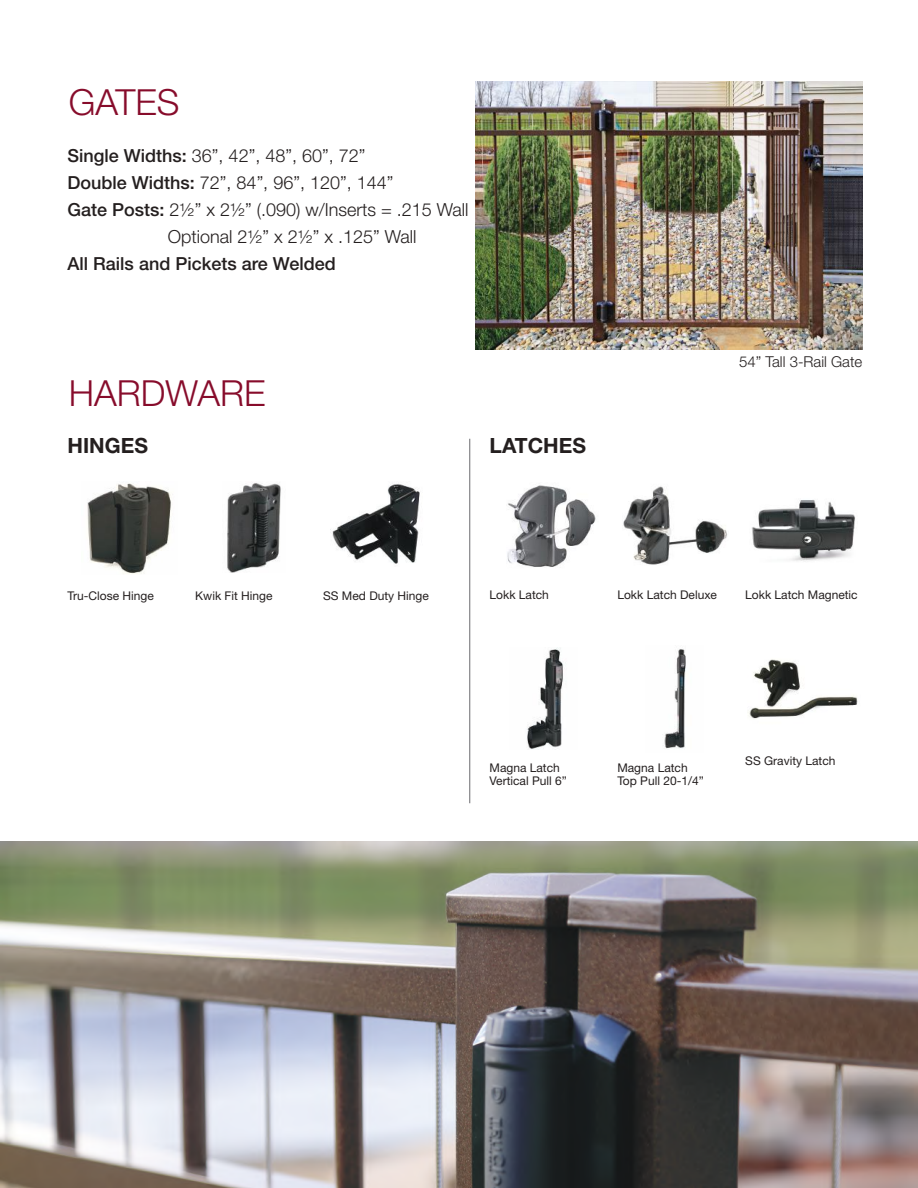
<style>
.page{position:relative;width:918px;height:1188px;background:#fff}
.page>*{position:absolute;margin:0;border:0;box-sizing:border-box;transform-origin:0 0}
.t1{font:300 36px "Helvetica Neue LT Std";color:#870c2b}
.t2{font:700 21px "Helvetica Neue LT Std";color:#241f1f}
.t3{font:300 18px "Helvetica Neue LT Std";color:#241f1f}
.t4{font:500 18px "Helvetica Neue LT Std";color:#241f1f}
.t5{font:300 15px "Helvetica Neue LT Std";color:#241f1f}
.t6{font:12px/13.5px "Helvetica Neue LT Std";color:#241f1f}
.s1{font-weight:500}
</style>
<div class="page">
<img style="left:476px;top:81px;width:386px;height:269px">
<img style="left:527px;top:648px;width:36px;height:101px">
<img style="left:748px;top:659px;width:110px;height:60px">
<img style="left:664px;top:649px;width:22px;height:100px">
<img style="left:751px;top:500px;width:104px;height:61px">
<img style="left:623px;top:486px;width:104px;height:79px">
<img style="left:507px;top:485px;width:89px;height:82px">
<img style="left:87px;top:483px;width:84px;height:91px">
<img style="left:330px;top:483px;width:90px;height:81px">
<img style="left:227px;top:483px;width:54px;height:90px">
<img style="left:0;top:842px;width:918px;height:346px">
<hr style="left:469px;top:439px;width:1px;height:364px;background:#7b7b7e">
<h1 class="t1" style="left:69px;top:80px;width:112px">GATES</h1>
<h3 class="t3" style="left:68px;top:145px;width:299px"><span class="s1">Single Widths:</span> 36”, 42”, 48”, 60”, 72”</h3>
<h3 class="t3" style="left:68px;top:172px;width:327px"><span class="s1">Double Widths:</span> 72”, 84”, 96”, 120”, 144”</h3>
<h3 class="t3" style="left:68px;top:199px;width:402px"><span class="s1">Gate Posts:</span> 2½” x 2½” (.090) w/Inserts = .215 Wall</h3>
<h3 class="t3" style="left:168px;top:226px;width:250px">Optional 2½” x 2½” x .125” Wall</h3>
<h3 class="t4" style="left:68px;top:253px;width:270px">All Rails and Pickets are Welded</h3>
<h1 class="t1" style="left:69px;top:371px;width:198px">HARDWARE</h1>
<h2 class="t2" style="left:68px;top:432px;width:82px">HINGES</h2>
<h2 class="t2" style="left:490px;top:432px;width:98px">LATCHES</h2>
<p class="t5" style="left:739px;top:353px;width:125px">54” Tall 3-Rail Gate</p>
<p class="t6" style="left:68px;top:589px;width:88px">Tru-Close Hinge</p>
<p class="t6" style="left:195px;top:589px;width:79px">Kwik Fit Hinge</p>
<p class="t6" style="left:323px;top:589px;width:107px">SS Med Duty Hinge</p>
<p class="t6" style="left:490px;top:588px;width:61px">Lokk Latch</p>
<p class="t6" style="left:617px;top:588px;width:101px">Lokk Latch Deluxe</p>
<p class="t6" style="left:745px;top:588px;width:114px">Lokk Latch Magnetic</p>
<p class="t6" style="left:490px;top:760px;width:79px">Magna Latch<br>Vertical Pull 6”</p>
<p class="t6" style="left:617px;top:760px;width:88px">Magna Latch<br>Top Pull 20-1/4”</p>
<p class="t6" style="left:745px;top:754px;width:92px">SS Gravity Latch</p>
</div>
